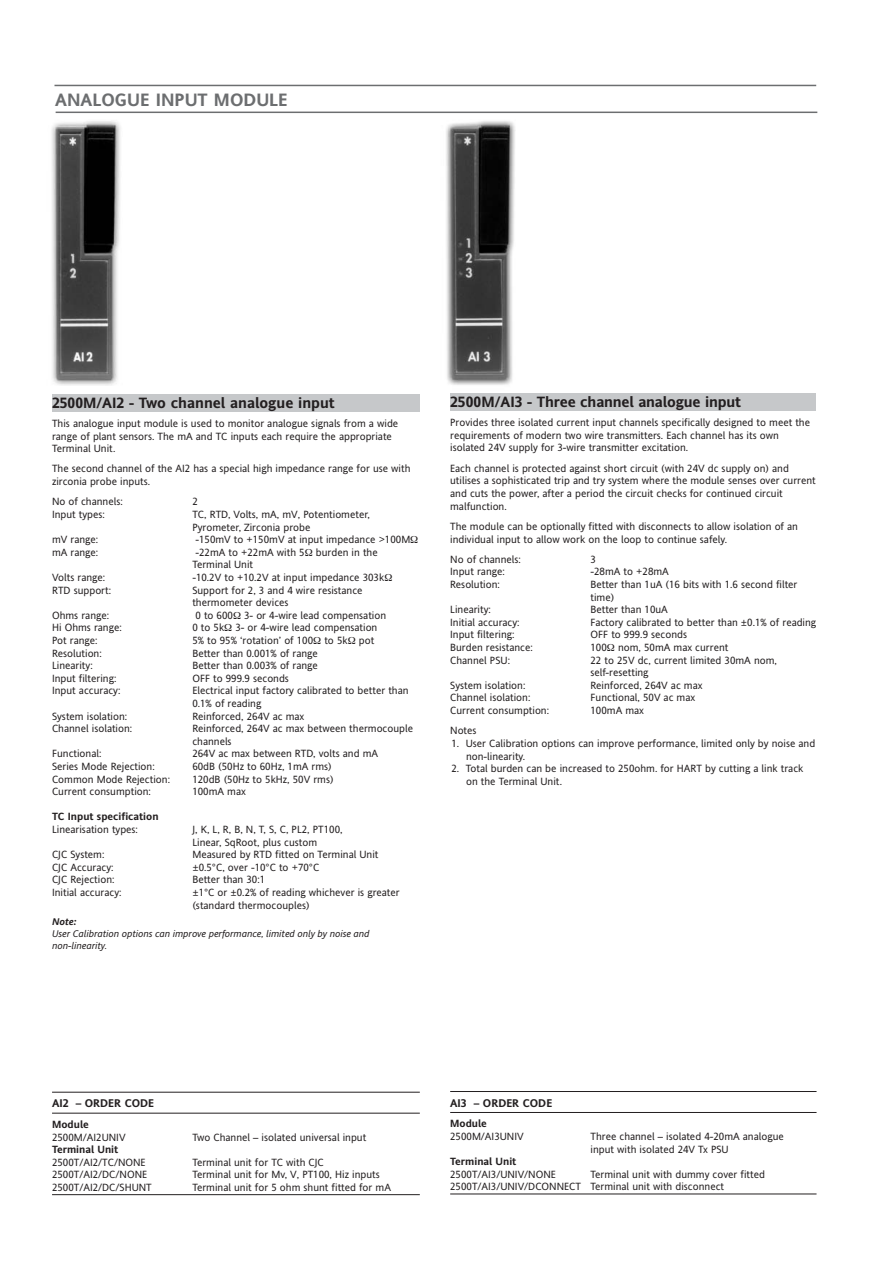
<style>
.page{position:relative;width:893px;height:1263px;background:#fff}
.page>*{position:absolute;margin:0;border:0;box-sizing:border-box;transform-origin:0 0}
.t1{font:700 18px "Invensys Andale";color:#6c6e70}
.t2{font:700 15px "Invensys Andale";color:#231f20}
.t3{font:700 11.25px "Invensys Andale";color:#231f20}
.t4{font:10.5px/12.6px "Invensys Andale";color:#231f20}
.t5{font:700 10.5px "Invensys Andale";color:#231f20}
.t6{font:italic 9.75px/12.3px "Invensys Andale";color:#231f20}
.t7{font:italic 700 9.75px "Invensys Andale";color:#231f20}
</style>
<div class="page">
<div style="left:450px;top:393px;width:366px;height:18px;background:#c6c8ca"></div>
<div style="left:52px;top:393px;width:368px;height:18px;background:#c6c8ca"></div>
<hr style="left:52px;top:1092px;width:368px;height:1px;background:#231f20">
<hr style="left:52px;top:1113px;width:368px;height:1px;background:#231f20">
<hr style="left:52px;top:1194px;width:368px;height:1px;background:#231f20">
<hr style="left:450px;top:1091px;width:366px;height:1px;background:#231f20">
<hr style="left:450px;top:1112px;width:366px;height:1px;background:#231f20">
<hr style="left:450px;top:1193px;width:366px;height:1px;background:#231f20">
<img style="left:52px;top:84px;width:77px;height:301px">
<img style="left:435px;top:84px;width:131px;height:301px">
<hr style="left:54px;top:85px;width:762px;height:1px;background:#6c6e70">
<hr style="left:56px;top:112px;width:761px;height:1px;background:#6c6e70">
<h1 class="t1" style="left:55px;top:93px;width:234px">ANALOGUE INPUT MODULE</h1>
<h2 class="t2" style="left:52px;top:397px;width:284px">2500M/AI2 - Two channel analogue input</h2>
<p class="t4" style="left:52px;top:418px;width:348px">This analogue input module is used to monitor analogue signals from a wide range of plant sensors. The mA and TC inputs each require the appropriate<br>Terminal Unit.</p>
<p class="t4" style="left:52px;top:464px;width:360px">The second channel of the AI2 has a special high impedance range for use with zirconia probe inputs.</p>
<p class="t4" style="left:52px;top:497px;width:72px">No of channels:</p>
<p class="t4" style="left:192px;top:497px;width:7px">2</p>
<p class="t4" style="left:52px;top:509px;width:54px">Input types:</p>
<p class="t4" style="left:192px;top:509px;width:179px">TC, RTD, Volts, mA, mV, Potentiometer,<br>Pyrometer, Zirconia probe</p>
<p class="t4" style="left:52px;top:534px;width:48px">mV range:</p>
<p class="t4" style="left:195px;top:534px;width:216px">-150mV to +150mV at input impedance &gt;100M</p>
<p class="t4" style="left:52px;top:547px;width:48px">mA range:</p>
<p class="t4" style="left:192px;top:547px;width:187px">-22mA to +22mA with 5 burden in the<br>Terminal Unit</p>
<p class="t4" style="left:52px;top:572px;width:55px">Volts range:</p>
<p class="t4" style="left:192px;top:572px;width:193px">-10.2V to +10.2V at input impedance 303k</p>
<p class="t4" style="left:52px;top:585px;width:61px">RTD support:</p>
<p class="t4" style="left:192px;top:585px;width:172px">Support for 2, 3 and 4 wire resistance thermometer devices</p>
<p class="t4" style="left:52px;top:610px;width:59px">Ohms range:</p>
<p class="t4" style="left:195px;top:610px;width:192px">0 to 600 3- or 4-wire lead compensation</p>
<p class="t4" style="left:52px;top:623px;width:71px">Hi Ohms range:</p>
<p class="t4" style="left:192px;top:623px;width:187px">0 to 5k 3- or 4-wire lead compensation</p>
<p class="t4" style="left:52px;top:635px;width:47px">Pot range:</p>
<p class="t4" style="left:192px;top:635px;width:183px">5% to 95% ‘rotation’ of 100 to 5k pot</p>
<p class="t4" style="left:52px;top:648px;width:51px">Resolution:</p>
<p class="t4" style="left:192px;top:648px;width:127px">Better than 0.001% of range</p>
<p class="t4" style="left:52px;top:660px;width:42px">Linearity:</p>
<p class="t4" style="left:192px;top:660px;width:127px">Better than 0.003% of range</p>
<p class="t4" style="left:52px;top:673px;width:66px">Input filtering:</p>
<p class="t4" style="left:192px;top:673px;width:98px">OFF to 999.9 seconds</p>
<p class="t4" style="left:52px;top:686px;width:70px">Input accuracy:</p>
<p class="t4" style="left:192px;top:686px;width:218px">Electrical input factory calibrated to better than<br>0.1% of reading</p>
<p class="t4" style="left:52px;top:711px;width:77px">System isolation:</p>
<p class="t4" style="left:192px;top:711px;width:114px">Reinforced, 264V ac max</p>
<p class="t4" style="left:52px;top:723px;width:82px">Channel isolation:</p>
<p class="t4" style="left:192px;top:723px;width:222px">Reinforced, 264V ac max between thermocouple channels</p>
<p class="t4" style="left:52px;top:749px;width:51px">Functional:</p>
<p class="t4" style="left:192px;top:749px;width:187px">264V ac max between RTD, volts and mA</p>
<p class="t4" style="left:52px;top:761px;width:104px">Series Mode Rejection:</p>
<p class="t4" style="left:192px;top:761px;width:141px">60dB (50Hz to 60Hz, 1mA rms)</p>
<p class="t4" style="left:52px;top:774px;width:120px">Common Mode Rejection:</p>
<p class="t4" style="left:192px;top:774px;width:143px">120dB (50Hz to 5kHz, 50V rms)</p>
<p class="t4" style="left:52px;top:786px;width:100px">Current consumption:</p>
<p class="t4" style="left:192px;top:786px;width:55px">100mA max</p>
<p class="t5" style="left:52px;top:813px;width:108px">TC Input specification</p>
<p class="t4" style="left:52px;top:824px;width:87px">Linearisation types:</p>
<p class="t4" style="left:192px;top:824px;width:152px">J, K, L, R, B, N, T, S, C, PL2, PT100,<br>Linear, SqRoot, plus custom</p>
<p class="t4" style="left:52px;top:849px;width:54px">CJC System:</p>
<p class="t4" style="left:192px;top:849px;width:188px">Measured by RTD fitted on Terminal Unit</p>
<p class="t4" style="left:52px;top:862px;width:63px">CJC Accuracy:</p>
<p class="t4" style="left:192px;top:862px;width:128px">±0.5°C, over -10°C to +70°C</p>
<p class="t4" style="left:52px;top:875px;width:64px">CJC Rejection:</p>
<p class="t4" style="left:192px;top:875px;width:74px">Better than 30:1</p>
<p class="t4" style="left:52px;top:887px;width:71px">Initial accuracy:</p>
<p class="t4" style="left:192px;top:887px;width:209px">±1°C or ±0.2% of reading whichever is greater (standard thermocouples)</p>
<p class="t7" style="left:52px;top:918px;width:26px">Note:</p>
<p class="t6" style="left:52px;top:929px;width:319px">User Calibration options can improve performance, limited only by noise and non-linearity.</p>
<h2 class="t2" style="left:450px;top:396px;width:292px">2500M/AI3 - Three channel analogue input</h2>
<p class="t4" style="left:450px;top:417px;width:361px">Provides three isolated current input channels specifically designed to meet the requirements of modern two wire transmitters. Each channel has its own isolated 24V supply for 3-wire transmitter excitation.</p>
<p class="t4" style="left:450px;top:463px;width:367px">Each channel is protected against short circuit (with 24V dc supply on) and utilises a sophisticated trip and try system where the module senses over current and cuts the power, after a period the circuit checks for continued circuit malfunction.</p>
<p class="t4" style="left:450px;top:521px;width:349px">The module can be optionally fitted with disconnects to allow isolation of an individual input to allow work on the loop to continue safely.</p>
<p class="t4" style="left:450px;top:554px;width:72px">No of channels:</p>
<p class="t4" style="left:590px;top:554px;width:7px">3</p>
<p class="t4" style="left:450px;top:567px;width:56px">Input range:</p>
<p class="t4" style="left:590px;top:567px;width:80px">-28mA to +28mA</p>
<p class="t4" style="left:450px;top:579px;width:51px">Resolution:</p>
<p class="t4" style="left:590px;top:579px;width:208px">Better than 1uA (16 bits with 1.6 second filter time)</p>
<p class="t4" style="left:450px;top:604px;width:42px">Linearity:</p>
<p class="t4" style="left:590px;top:604px;width:79px">Better than 10uA</p>
<p class="t4" style="left:450px;top:617px;width:71px">Initial accuracy:</p>
<p class="t4" style="left:590px;top:617px;width:227px">Factory calibrated to better than ±0.1% of reading</p>
<p class="t4" style="left:450px;top:630px;width:66px">Input filtering:</p>
<p class="t4" style="left:590px;top:630px;width:98px">OFF to 999.9 seconds</p>
<p class="t4" style="left:450px;top:642px;width:84px">Burden resistance:</p>
<p class="t4" style="left:590px;top:642px;width:139px">100 nom, 50mA max current</p>
<p class="t4" style="left:450px;top:655px;width:61px">Channel PSU:</p>
<p class="t4" style="left:590px;top:655px;width:188px">22 to 25V dc, current limited 30mA nom, self-resetting</p>
<p class="t4" style="left:450px;top:680px;width:77px">System isolation:</p>
<p class="t4" style="left:590px;top:680px;width:114px">Reinforced, 264V ac max</p>
<p class="t4" style="left:450px;top:693px;width:82px">Channel isolation:</p>
<p class="t4" style="left:590px;top:693px;width:106px">Functional, 50V ac max</p>
<p class="t4" style="left:450px;top:705px;width:100px">Current consumption:</p>
<p class="t4" style="left:590px;top:705px;width:55px">100mA max</p>
<p class="t4" style="left:450px;top:725px;width:28px">Notes</p>
<p class="t4" style="left:466px;top:738px;width:351px;text-indent:-15px">1. User Calibration options can improve performance, limited only by noise and non-linearity.</p>
<p class="t4" style="left:466px;top:763px;width:339px;text-indent:-15px">2. Total burden can be increased to 250ohm. for HART by cutting a link track on the Terminal Unit.</p>
<p class="t3" style="left:52px;top:1099px;width:104px">AI2 – ORDER CODE</p>
<p class="t5" style="left:52px;top:1120px;width:38px">Module</p>
<p class="t4" style="left:52px;top:1132px;width:75px">2500M/AI2UNIV</p>
<p class="t4" style="left:192px;top:1132px;width:175px">Two Channel – isolated universal input</p>
<p class="t5" style="left:52px;top:1145px;width:68px">Terminal Unit</p>
<p class="t4" style="left:52px;top:1157px;width:95px">2500T/AI2/TC/NONE</p>
<p class="t4" style="left:192px;top:1157px;width:133px">Terminal unit for TC with CJC</p>
<p class="t4" style="left:52px;top:1170px;width:97px">2500T/AI2/DC/NONE</p>
<p class="t4" style="left:192px;top:1170px;width:189px">Terminal unit for Mv, V, PT100, Hiz inputs</p>
<p class="t4" style="left:52px;top:1182px;width:101px">2500T/AI2/DC/SHUNT</p>
<p class="t4" style="left:192px;top:1182px;width:200px">Terminal unit for 5 ohm shunt fitted for mA</p>
<p class="t3" style="left:450px;top:1098px;width:104px">AI3 – ORDER CODE</p>
<p class="t5" style="left:450px;top:1120px;width:38px">Module</p>
<p class="t4" style="left:450px;top:1131px;width:75px">2500M/AI3UNIV</p>
<p class="t4" style="left:590px;top:1131px;width:195px">Three channel – isolated 4-20mA analogue input with isolated 24V Tx PSU</p>
<p class="t5" style="left:450px;top:1157px;width:68px">Terminal Unit</p>
<p class="t4" style="left:450px;top:1169px;width:107px">2500T/AI3/UNIV/NONE</p>
<p class="t4" style="left:450px;top:1169px;width:316px;text-indent:140px">Terminal unit with dummy cover fitted<br>2500T/AI3/UNIV/DCONNECT Terminal unit with disconnect</p>
</div>
